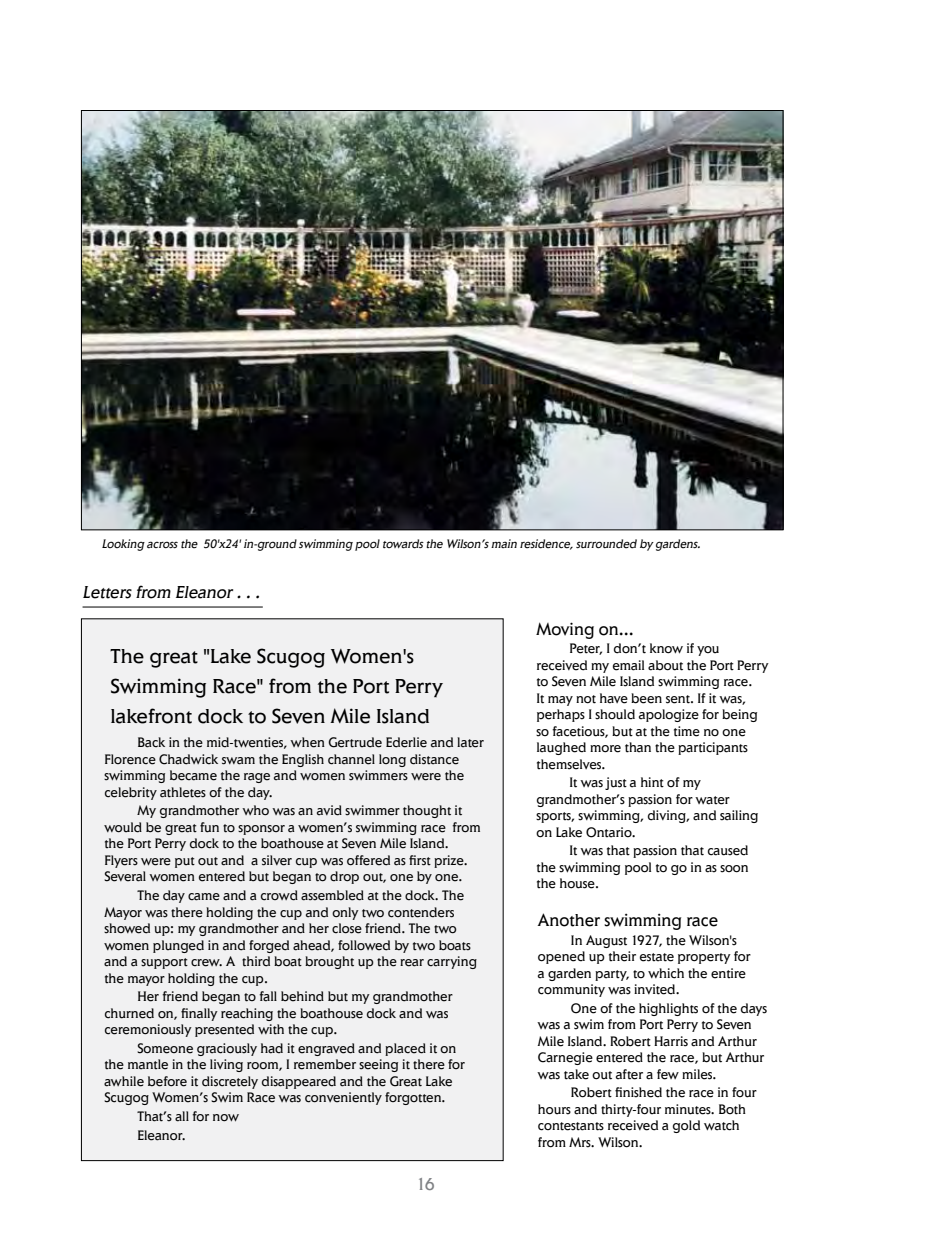
<style>
.page{position:relative;width:932px;height:1242px;background:#fff}
.page>*{position:absolute;margin:0;border:0;box-sizing:border-box;transform-origin:0 0}
.t1{font:21px/30px "Elan";color:#000}
.t2{font:18px "Elan";color:#000;scale:.96 1}
.t3{font:italic 18px "Elan";color:#000;scale:.96 1}
.t4{font:18px "Elan";color:#808285}
.t5{font:14.25px/16.5px "Elan";color:#000;scale:.96 1}
.t6{font:italic 12.75px "Elan";color:#000;scale:.93 1}
</style>
<div class="page">
<img style="left:83px;top:112px;width:698px;height:416px">
<div style="left:81px;top:619px;width:422px;height:542px;background:#f1f1f2"></div>
<hr style="left:82px;top:607px;width:181px;height:1px;background:#000">
<p class="t6" style="left:102px;top:537px;width:648px">Looking acrossthe 50'x24'in-ground swimming pooltowardsthe Wilson’smain residence,surrounded by gardens.</p>
<p class="t3" style="left:82px;top:582px;width:190px">Lettersfrom Eleanor...</p>
<h1 class="t1" style="left:110px;top:641px;width:334px">The great "Lake Scugog Women's<br>Swimming Race" from the Port Perry lakefront dock to Seven Mile Island</h1>
<p class="t5" style="left:104px;top:734px;width:396px;text-indent:33px">Back in the mid-twenties, when Gertrude Ederlie and later Florence Chadwick swam the English channel long distance swimming became the rage and women swimmers were the celebrity athletes of the day.</p>
<p class="t5" style="left:104px;top:802px;width:393px;text-indent:33px">My grandmother who was an avid swimmer thought it would be great fun to sponsor a women’s swimming race from the Port Perry dock to the boathouse at Seven Mile Island.<br>Flyers were put out and a silver cup was offered as first prize.<br>Several women entered but began to drop out, one by one.</p>
<p class="t5" style="left:104px;top:887px;width:389px;text-indent:33px">The day came and a crowd assembled at the dock. The Mayor was there holding the cup and only two contenders showed up: my grandmother and her close friend. The two women plunged in and forged ahead, followed by two boats and a support crew. A third boat brought up the rear carrying the mayor holding the cup.</p>
<p class="t5" style="left:104px;top:988px;width:364px;text-indent:33px">Her friend began to fall behind but my grandmother churned on, finally reaching the boathouse dock and was ceremoniously presented with the cup.</p>
<p class="t5" style="left:104px;top:1040px;width:377px;text-indent:33px">Someone graciously had it engraved and placed it on the mantle in the living room, I remember seeing it there for awhile before it discretely disappeared and the Great Lake Scugog Women’s Swim Race was conveniently forgotten.</p>
<p class="t5" style="left:137px;top:1107px;width:107px;line-height:18.6px">That’s all for now<br>Eleanor.</p>
<p class="t4" style="left:416px;top:1173px;width:20px">16</p>
<p class="t2" style="left:536px;top:618px;width:103px">Moving on...</p>
<p class="t5" style="left:536px;top:640px;width:243px;text-indent:33px">Peter, I don’t know if you received my email about the Port Perry to Seven Mile Island swimming race.<br>It may not have been sent. If it was, perhaps I should apologize for being so facetious, but at the time no one laughed more than the participants themselves.</p>
<p class="t5" style="left:536px;top:774px;width:233px;text-indent:33px">It was just a hint of my grandmother’s passion for water sports, swimming, diving, and sailing on Lake Ontario.</p>
<p class="t5" style="left:536px;top:842px;width:223px;text-align:justify;text-indent:33px">It was that passion that caused the swimming pool to go in as soon the house.</p>
<p class="t2" style="left:538px;top:909px;width:189px">Another swimming race</p>
<p class="t5" style="left:538px;top:932px;width:223px;text-indent:33px">In August 1927, the Wilson's opened up their estate property for a garden party, to which the entire community was invited.</p>
<p class="t5" style="left:538px;top:1000px;width:240px;text-indent:33px">One of the highlights of the days was a swim from Port Perry to Seven Mile Island. Robert Harris and Arthur Carnegie entered the race, but Arthur was take out after a few miles.</p>
<p class="t5" style="left:538px;top:1084px;width:229px;text-indent:33px">Robert finished the race in four hours and thirty-four minutes. Both contestants received a gold watch from Mrs. Wilson.</p>
</div>
